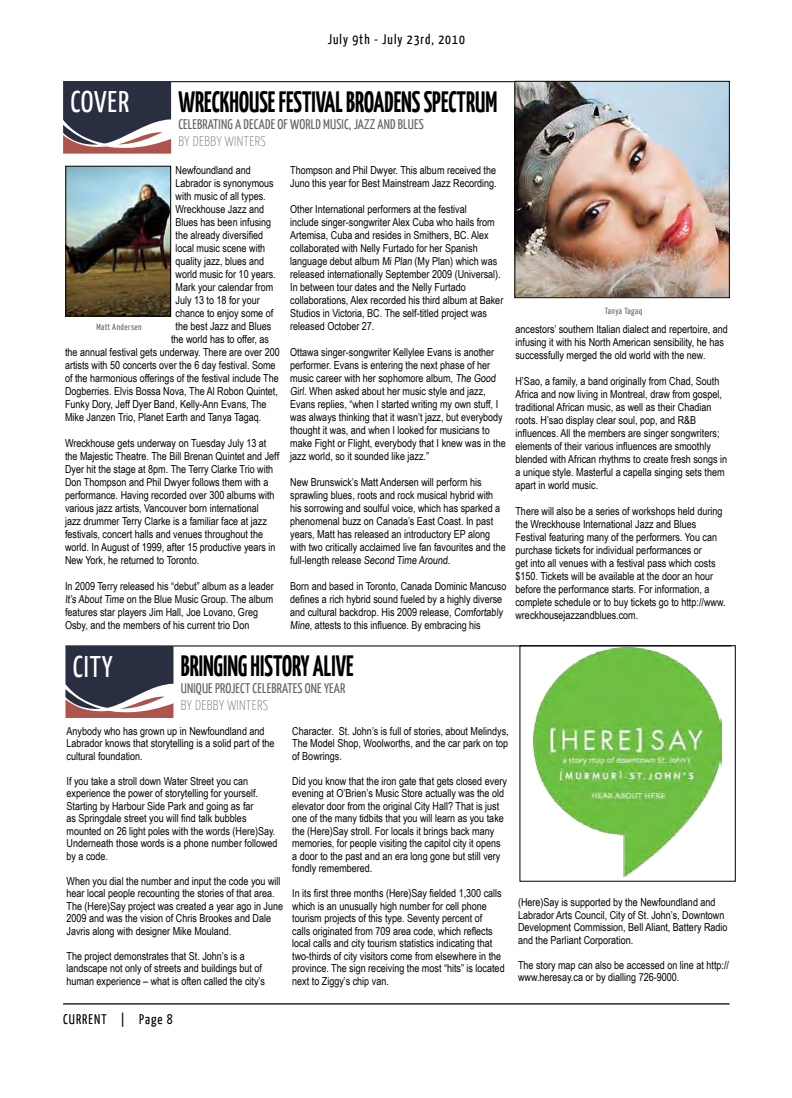
<style>
.page{position:relative;width:792px;height:1098px;background:#fff}
.page>*{position:absolute;margin:0;border:0;box-sizing:border-box;transform-origin:0 0}
.t1{font:30px "Yanone Kaffeesatz";letter-spacing:.07em;color:#fff}
.t2{font:700 29.5px "Yanone Kaffeesatz";color:#000;scale:.85 1}
.t3{font:14px "Yanone Kaffeesatz";letter-spacing:.01em;color:#636466}
.t4{font:14px "Yanone Kaffeesatz";letter-spacing:.075em;color:#000}
.t5{font:100 14px "Yanone Kaffeesatz";letter-spacing:.03em;color:#636466}
.t6{font:11px/13px "Arial Narrow";color:#000}
.t7{font:9px "Yanone Kaffeesatz";letter-spacing:.05em;color:#636466}
</style>
<div class="page">
<hr style="left:63px;top:1003px;width:667px;height:2px;background:#000">
<svg style="left:63px;top:82px;width:108px;height:72px"></svg>
<hr style="left:63px;top:81px;width:666px;height:1px;background:#292e41">
<svg style="left:65px;top:647px;width:108px;height:71px"></svg>
<hr style="left:65px;top:645px;width:667px;height:2px;background:#292e41">
<img style="left:534px;top:648px;width:187px;height:229px">
<div style="left:520px;top:645px;width:216px;height:237px;border:1px solid #000"></div>
<img style="left:517px;top:83px;width:211px;height:213px">
<div style="left:515px;top:81px;width:215px;height:217px;border:1px solid #000"></div>
<img style="left:67px;top:168px;width:102px;height:146px">
<div style="left:65px;top:166px;width:106px;height:150px;border:1px solid #000"></div>
<p class="t4" style="left:328px;top:30px;width:139px">JULY 9TH - JULY 23RD, 2010</p>
<h1 class="t1" style="left:70px;top:83px;width:49px">COVER</h1>
<h2 class="t2" style="left:178px;top:82px;width:377px">WRECKHOUSE FESTIVAL BROADENS SPECTRUM</h2>
<p class="t3" style="left:178px;top:115px;width:74px">CELEBRATING A DECADE</p>
<p class="t3" style="left:278px;top:115px;width:135px">OF WORLD MUS IC, JAZZ AND BLUES</p>
<p class="t5" style="left:178px;top:133px;width:89px">BY DEBBY WINTERS</p>
<p class="t6" style="left:176px;top:163px;width:77px">Newfoundland and</p>
<p class="t6" style="left:176px;top:176px;width:100px">Labrador is synonymous</p>
<p class="t6" style="left:176px;top:189px;width:92px">with music of all types.</p>
<p class="t6" style="left:176px;top:202px;width:90px">Wreckhouse Jazz and</p>
<p class="t6" style="left:176px;top:215px;width:97px">Blues has been infusing</p>
<p class="t6" style="left:176px;top:228px;width:89px">the already diversified</p>
<p class="t6" style="left:176px;top:241px;width:91px">local music scene with</p>
<p class="t6" style="left:176px;top:254px;width:90px">quality jazz, blues and</p>
<p class="t6" style="left:176px;top:267px;width:102px">world music for 10 years.</p>
<p class="t6" style="left:176px;top:280px;width:99px">Mark your calendar from</p>
<p class="t6" style="left:176px;top:293px;width:86px">July 13 to 18 for your</p>
<p class="t6" style="left:176px;top:306px;width:99px">chance to enjoy some of</p>
<p class="t6" style="left:176px;top:319px;width:97px">the best Jazz and Blues</p>
<p class="t6" style="left:171px;top:332px;width:100px">the world has to offer, as</p>
<p class="t6" style="left:65px;top:345px;width:216px">the annual festival gets underway. There are over 200</p>
<p class="t6" style="left:65px;top:358px;width:212px">artists with 50 concerts over the 6 day festival. Some</p>
<p class="t6" style="left:65px;top:371px;width:215px">of the harmonious offerings of the festival include The</p>
<p class="t6" style="left:65px;top:384px;width:214px">Dogberries. Elvis Bossa Nova, The Al Robon Quintet,</p>
<p class="t6" style="left:65px;top:397px;width:203px">Funky Dory, Jeff Dyer Band, Kelly-Ann Evans, The</p>
<p class="t6" style="left:65px;top:410px;width:198px">Mike Janzen Trio, Planet Earth and Tanya Tagaq.</p>
<p class="t6" style="left:65px;top:436px;width:216px">Wreckhouse gets underway on Tuesday July 13 at the Majestic Theatre. The Bill Brenan Quintet and Jeff Dyer hit the stage at 8pm. The Terry Clarke Trio with Don Thompson and Phil Dwyer follows them with a performance. Having recorded over 300 albums with various jazz artists, Vancouver born international<br>jazz drummer Terry Clarke is a familiar face at jazz festivals, concert halls and venues throughout the world. In August of 1999, after 15 productive years in New York, he returned to Toronto.</p>
<p class="t6" style="left:65px;top:579px;width:210px">In 2009 Terry released his “debut” album as a leader It’s About Time on the Blue Music Group. The album features star players Jim Hall, Joe Lovano, Greg Osby, and the members of his current trio Don</p>
<p class="t6" style="left:290px;top:163px;width:208px">Thompson and Phil Dwyer. This album received the<br>Juno this year for Best Mainstream Jazz Recording.</p>
<p class="t6" style="left:290px;top:202px;width:215px">Other International performers at the festival<br>include singer-songwriter Alex Cuba who hails from Artemisa, Cuba and resides in Smithers, BC. Alex collaborated with Nelly Furtado for her Spanish language debut album Mi Plan (My Plan) which was released internationally September 2009 (Universal).<br>In between tour dates and the Nelly Furtado collaborations, Alex recorded his third album at Baker Studios in Victoria, BC. The self-titled project was released October 27.</p>
<p class="t6" style="left:290px;top:345px;width:217px">Ottawa singer-songwriter Kellylee Evans is another performer. Evans is entering the next phase of her music career with her sophomore album, The Good Girl. When asked about her music style and jazz, Evans replies, “when I started writing my own stuff, I was always thinking that it wasn’t jazz, but everybody thought it was, and when I looked for musicians to make Fight or Flight, everybody that I knew was in the jazz world, so it sounded like jazz.”</p>
<p class="t6" style="left:290px;top:475px;width:217px">New Brunswick’s Matt Andersen will perform his sprawling blues, roots and rock musical hybrid with his sorrowing and soulful voice, which has sparked a phenomenal buzz on Canada’s East Coast. In past years, Matt has released an introductory EP along with two critically acclaimed live fan favourites and the full-length release Second Time Around.</p>
<p class="t6" style="left:290px;top:579px;width:218px">Born and based in Toronto, Canada Dominic Mancuso defines a rich hybrid sound fueled by a highly diverse and cultural backdrop. His 2009 release, Comfortably Mine, attests to this influence. By embracing his</p>
<p class="t7" style="left:96px;top:321px;width:47px">MATT ANDERSEN</p>
<p class="t7" style="left:605px;top:305px;width:39px">TANYA TAGAQ</p>
<p class="t6" style="left:515px;top:322px;width:214px">ancestors’ southern Italian dialect and repertoire, and infusing it with his North American sensibility, he has successfully merged the old world with the new.</p>
<p class="t6" style="left:515px;top:374px;width:213px">H’Sao, a family, a band originally from Chad, South Africa and now living in Montreal, draw from gospel, traditional African music, as well as their Chadian roots. H’sao display clear soul, pop, and R&amp;B influences. All the members are singer songwriters; elements of their various influences are smoothly blended with African rhythms to create fresh songs in a unique style. Masterful a capella singing sets them apart in world music.</p>
<p class="t6" style="left:515px;top:504px;width:212px">There will also be a series of workshops held during the Wreckhouse International Jazz and Blues Festival featuring many of the performers. You can purchase tickets for individual performances or<br>get into all venues with a festival pass which costs $150. Tickets will be available at the door an hour before the performance starts. For information, a complete schedule or to buy tickets go to http://www. wreckhousejazzandblues.com.</p>
<h1 class="t1" style="left:73px;top:647px;width:41px">CITY</h1>
<h2 class="t2" style="left:181px;top:647px;width:205px">BRINGING HISTO RY ALIVE</h2>
<p class="t3" style="left:181px;top:679px;width:100px">UNIQUE PROJECT CELEBRATES</p>
<p class="t3" style="left:305px;top:679px;width:29px">ONE YEAR</p>
<p class="t5" style="left:181px;top:697px;width:89px">BY DEBBY WINTERS</p>
<p class="t6" style="left:67px;top:724px;width:210px;line-height:12.5px">Anybody who has grown up in Newfoundland and<br>Labrador knows that storytelling is a solid part of the cultural foundation.</p>
<p class="t6" style="left:67px;top:774px;width:213px;line-height:12.5px">If you take a stroll down Water Street you can experience the power of storytelling for yourself.<br>Starting by Harbour Side Park and going as far<br>as Springdale street you will find talk bubbles mounted on 26 light poles with the words (Here)Say.<br>Underneath those words is a phone number followed by a code.</p>
<p class="t6" style="left:67px;top:874px;width:218px;line-height:12.5px">When you dial the number and input the code you will hear local people recounting the stories of that area.<br>The (Here)Say project was created a year ago in June 2009 and was the vision of Chris Brookes and Dale Javris along with designer Mike Mouland.</p>
<p class="t6" style="left:67px;top:949px;width:200px;line-height:12.5px">The project demonstrates that St. John’s is a landscape not only of streets and buildings but of human experience – what is often called the city’s</p>
<p class="t6" style="left:292px;top:724px;width:218px;line-height:12.5px;text-align:justify">Character. St. John’s is full of stories, about Melindys, The Model Shop, Woolworths, and the car park on top of Bowrings.</p>
<p class="t6" style="left:292px;top:774px;width:216px;line-height:12.5px">Did you know that the iron gate that gets closed every evening at O’Brien’s Music Store actually was the old elevator door from the original City Hall? That is just one of the many tidbits that you will learn as you take the (Here)Say stroll. For locals it brings back many memories, for people visiting the capitol city it opens a door to the past and an era long gone but still very fondly remembered.</p>
<p class="t6" style="left:292px;top:887px;width:214px;line-height:12.5px">In its first three months (Here)Say fielded 1,300 calls which is an unusually high number for cell phone tourism projects of this type. Seventy percent of<br>calls originated from 709 area code, which reflects local calls and city tourism statistics indicating that two-thirds of city visitors come from elsewhere in the province. The sign receiving the most “hits” is located next to Ziggy’s chip van.</p>
<p class="t6" style="left:518px;top:896px;width:211px;line-height:12.5px">(Here)Say is supported by the Newfoundland and Labrador Arts Council, City of St. John’s, Downtown Development Commission, Bell Aliant, Battery Radio and the Parliant Corporation.</p>
<p class="t6" style="left:518px;top:958px;width:213px;line-height:12.5px">The story map can also be accessed on line at http:// www.heresay.ca or by dialling 726-9000.</p>
<p class="t4" style="left:63px;top:1010px;width:111px">CURRENT | PAGE 8</p>
</div>
